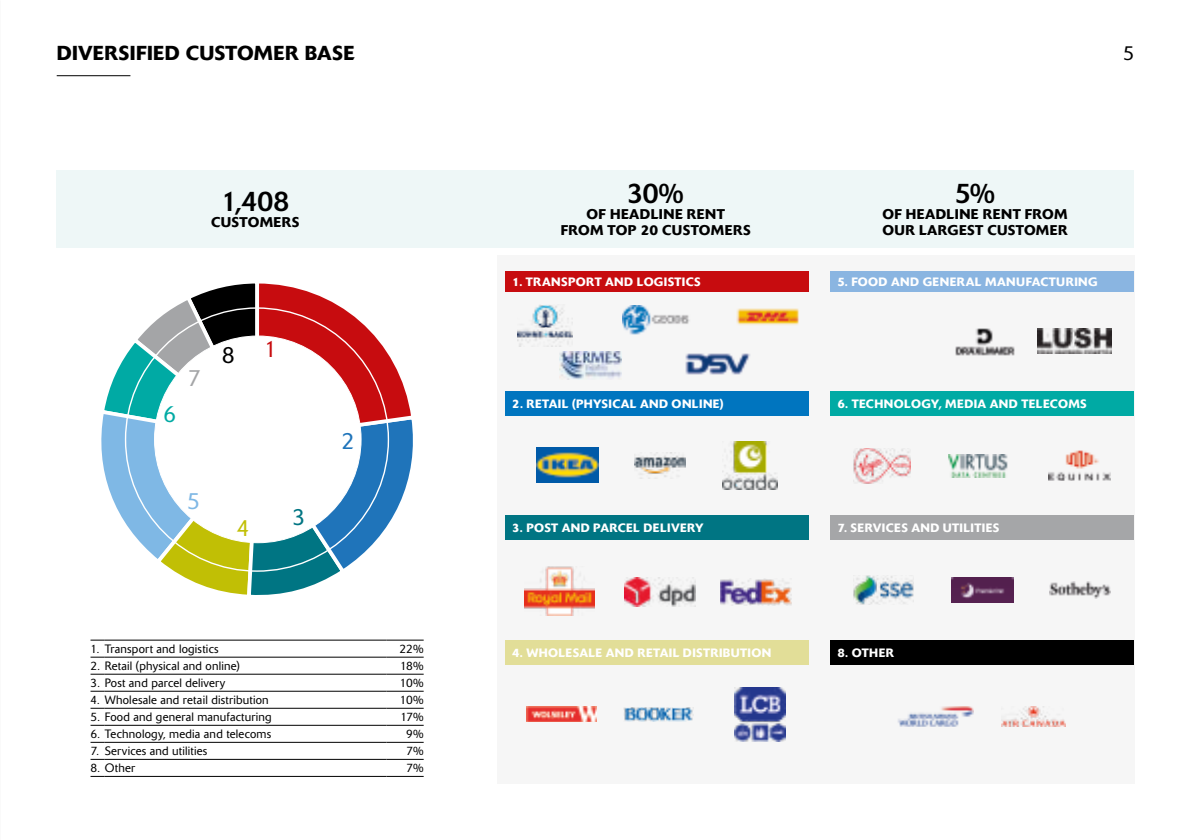
<style>
.page{position:relative;width:1191px;height:840px;background:#fff}
.page>*{position:absolute;margin:0;border:0;box-sizing:border-box;transform-origin:0 0}
.t1{font:28px "Delta BQ";color:#000}
.t2{font:300 23.2px "Delta BQ";color:#1f74ba}
.t3{font:300 23.2px "Delta BQ";color:#007583}
.t4{font:300 23.2px "Delta BQ";color:#c1bf05}
.t5{font:300 23.2px "Delta BQ";color:#7fb8e5}
.t6{font:300 23.2px "Delta BQ";color:#00aaa4}
.t7{font:300 23.2px "Delta BQ";color:#a4a5a7}
.t8{font:300 23.2px "Delta BQ";color:#000}
.t9{font:300 23.2px "Delta BQ";color:#c70c0f}
.t10{font:500 20px "Delta BQ";letter-spacing:.015em;color:#000}
.t11{font:300 20px "Delta BQ";color:#000}
.t12{font:500 14px/16px "Delta BQ";letter-spacing:.025em;color:#000;text-align:center}
.t13{font:300 12px "Delta BQ";letter-spacing:.02em;color:#000}
.t14{font:500 12px "Delta BQ";letter-spacing:.03em;color:#fff}
</style>
<div class="page">
<div style="left:57px;top:170px;width:1077px;height:77px;background:#eef7f7"></div>
<div style="left:497px;top:255px;width:637px;height:527px;background:#f6f6f6"></div>
<div style="left:505px;top:271px;width:303px;height:20px;background:#c70c0f"></div>
<div style="left:830px;top:271px;width:303px;height:20px;background:#8ab5e1"></div>
<div style="left:505px;top:391px;width:303px;height:24px;background:#0075bf"></div>
<div style="left:830px;top:391px;width:303px;height:24px;background:#00aaa4"></div>
<div style="left:505px;top:515px;width:303px;height:24px;background:#007583"></div>
<div style="left:830px;top:515px;width:303px;height:24px;background:#a5a6a8"></div>
<div style="left:505px;top:639px;width:303px;height:24px;background:#e2de98"></div>
<div style="left:830px;top:639px;width:303px;height:24px;background:#000"></div>
<img style="left:517px;top:305px;width:55px;height:41px">
<img style="left:623px;top:305px;width:67px;height:30px">
<img style="left:685px;top:353px;width:65px;height:22px">
<img style="left:560px;top:351px;width:62px;height:28px">
<img style="left:736px;top:308px;width:63px;height:17px">
<img style="left:955px;top:328px;width:59px;height:28px">
<img style="left:1037px;top:328px;width:74px;height:25px">
<img style="left:537px;top:447px;width:62px;height:35px">
<img style="left:634px;top:452px;width:51px;height:25px">
<img style="left:723px;top:441px;width:54px;height:48px">
<img style="left:853px;top:448px;width:58px;height:35px">
<img style="left:948px;top:454px;width:59px;height:23px">
<img style="left:1048px;top:450px;width:62px;height:30px">
<img style="left:524px;top:566px;width:70px;height:49px">
<img style="left:625px;top:577px;width:71px;height:29px">
<img style="left:720px;top:578px;width:71px;height:27px">
<img style="left:853px;top:575px;width:60px;height:29px">
<img style="left:951px;top:577px;width:62px;height:24px">
<img style="left:1049px;top:581px;width:61px;height:17px">
<img style="left:526px;top:706px;width:70px;height:15px">
<img style="left:624px;top:707px;width:69px;height:14px">
<img style="left:734px;top:687px;width:51px;height:54px">
<img style="left:898px;top:706px;width:75px;height:20px">
<img style="left:1001px;top:706px;width:64px;height:20px">
<svg style="left:101px;top:283px;width:312px;height:312px"></svg>
<div style="left:154px;top:336px;width:207px;height:206px;background:#fff;border-radius:50%"></div>
<hr style="left:57px;top:75px;width:73px;height:1px;background:#000">
<svg style="left:90px;top:639px;width:15px;height:1px"></svg>
<hr style="left:105px;top:639px;width:281px;height:1px;background:#000">
<hr style="left:386px;top:639px;width:38px;height:1px;background:#000">
<svg style="left:90px;top:656px;width:15px;height:1px"></svg>
<hr style="left:105px;top:656px;width:281px;height:1px;background:#000">
<hr style="left:386px;top:656px;width:38px;height:1px;background:#000">
<svg style="left:90px;top:673px;width:15px;height:1px"></svg>
<hr style="left:105px;top:673px;width:281px;height:1px;background:#000">
<hr style="left:386px;top:673px;width:38px;height:1px;background:#000">
<svg style="left:90px;top:690px;width:15px;height:1px"></svg>
<hr style="left:105px;top:690px;width:281px;height:1px;background:#000">
<hr style="left:386px;top:690px;width:38px;height:1px;background:#000">
<svg style="left:90px;top:707px;width:15px;height:1px"></svg>
<hr style="left:105px;top:707px;width:281px;height:1px;background:#000">
<hr style="left:386px;top:707px;width:38px;height:1px;background:#000">
<svg style="left:90px;top:724px;width:15px;height:1px"></svg>
<hr style="left:105px;top:724px;width:281px;height:1px;background:#000">
<hr style="left:386px;top:724px;width:38px;height:1px;background:#000">
<svg style="left:90px;top:741px;width:15px;height:1px"></svg>
<hr style="left:105px;top:741px;width:281px;height:1px;background:#000">
<hr style="left:386px;top:741px;width:38px;height:1px;background:#000">
<svg style="left:90px;top:758px;width:15px;height:1px"></svg>
<hr style="left:105px;top:758px;width:281px;height:1px;background:#000">
<hr style="left:386px;top:758px;width:38px;height:1px;background:#000">
<svg style="left:91px;top:775px;width:14px;height:1px"></svg>
<hr style="left:105px;top:775px;width:281px;height:1px;background:#000">
<hr style="left:386px;top:775px;width:38px;height:1px;background:#000">
<h3 class="t10" style="left:57px;top:41px;width:299px">DIVERSIFIED CUSTOMER BASE</h3>
<h3 class="t11" style="left:1123px;top:41px;width:13px">5</h3>
<h1 class="t1" style="left:221px;top:184px;width:69px">1,408</h1>
<p class="t12" style="left:211px;top:214px;width:90px">CUSTOMERS</p>
<h2 class="t6" style="left:163px;top:399px;width:14px">6</h2>
<h2 class="t7" style="left:187px;top:364px;width:14px">7</h2>
<h2 class="t8" style="left:222px;top:341px;width:14px">8</h2>
<h2 class="t9" style="left:264px;top:335px;width:14px">1</h2>
<h2 class="t5" style="left:187px;top:486px;width:14px">5</h2>
<h2 class="t4" style="left:237px;top:513px;width:14px">4</h2>
<h2 class="t3" style="left:292px;top:503px;width:14px">3</h2>
<h2 class="t2" style="left:341px;top:427px;width:14px">2</h2>
<p class="t13" style="left:90px;top:641px;width:130px">1. Transport and logistics</p>
<p class="t13" style="left:399px;top:641px;width:26px">22%</p>
<p class="t13" style="left:90px;top:658px;width:151px">2. Retail (physical and online)</p>
<p class="t13" style="left:400px;top:658px;width:25px">18%</p>
<p class="t13" style="left:90px;top:675px;width:136px">3. Post and parcel delivery</p>
<p class="t13" style="left:400px;top:675px;width:25px">10%</p>
<p class="t13" style="left:90px;top:692px;width:180px">4. Wholesale and retail distribution</p>
<p class="t13" style="left:400px;top:692px;width:25px">10%</p>
<p class="t13" style="left:90px;top:709px;width:183px">5. Food and general manufacturing</p>
<p class="t13" style="left:400px;top:709px;width:25px">17%</p>
<p class="t13" style="left:90px;top:726px;width:182px">6. Technology, media and telecoms</p>
<p class="t13" style="left:406px;top:726px;width:19px">9%</p>
<p class="t13" style="left:90px;top:743px;width:118px">7. Services and utilities</p>
<p class="t13" style="left:406px;top:743px;width:19px">7%</p>
<p class="t13" style="left:90px;top:760px;width:46px">8. Other</p>
<p class="t13" style="left:406px;top:760px;width:19px">7%</p>
<h1 class="t1" style="left:627px;top:176px;width:58px">30%</h1>
<p class="t12" style="left:561px;top:206px;width:191px">OF HEADLINE RENT<br>FROM TOP 20 CUSTOMERS</p>
<h1 class="t1" style="left:955px;top:176px;width:42px">5%</h1>
<p class="t12" style="left:882px;top:206px;width:187px;text-align:left">OF HEADLINE RENT FROM<br>OUR LARGEST CUSTOMER</p>
<p class="t14" style="left:512px;top:273px;width:190px">1. TRANSPORT AND LOGISTICS</p>
<p class="t14" style="left:837px;top:273px;width:262px">5. FOOD AND GENERAL MANUFACTURING</p>
<p class="t14" style="left:512px;top:396px;width:213px">2. RETAIL (PHYSICAL AND ONLINE)</p>
<p class="t14" style="left:837px;top:396px;width:251px">6. TECHNOLOGY, MEDIA AND TELECOMS</p>
<p class="t14" style="left:512px;top:520px;width:193px">3. POST AND PARCEL DELIVERY</p>
<p class="t14" style="left:837px;top:520px;width:163px">7. SERVICES AND UTILITIES</p>
<p class="t14" style="left:512px;top:644px;width:260px">4. WHOLESALE AND RETAIL DISTRIBUTION</p>
<p class="t14" style="left:837px;top:644px;width:58px">8. OTHER</p>
</div>
